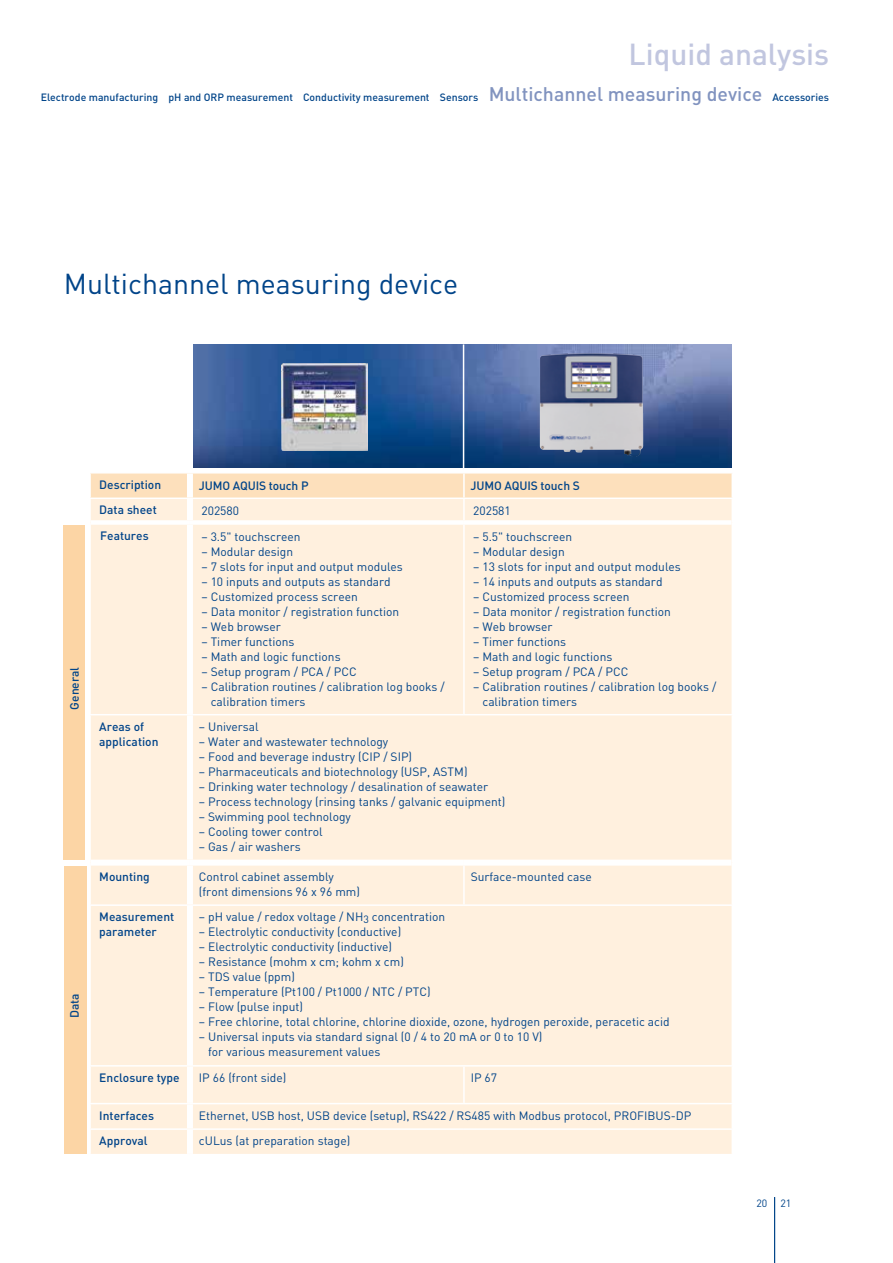
<style>
.page{position:relative;width:893px;height:1263px;background:#fff}
.page>*{position:absolute;margin:0;border:0;box-sizing:border-box;transform-origin:0 0}
.t1{font:500 30px "DIN Pro";color:#c1c6df}
.t2{font:28.5px "DIN Pro";color:#004489}
.t3{font:12px/15px "DIN Pro";color:#004489}
.t4{font:500 12px/15px "DIN Pro";color:#004489}
.t5{font:500 10.5px "DIN Pro";color:#004489}
.t6{font:10.5px "DIN Pro";color:#004489}
.s1{font-size:19.5px;color:#8193bf}
</style>
<div class="page">
<div style="left:91px;top:525px;width:641px;height:629px;background:#fff0de"></div>
<svg style="left:90px;top:473px;width:642px;height:47px;background:#fde8ce"></svg>
<hr style="left:463px;top:525px;width:2px;height:189px;background:#fff">
<hr style="left:89px;top:714px;width:101px;height:1px;background:#fff">
<hr style="left:190px;top:714px;width:274px;height:1px;background:#fff">
<hr style="left:464px;top:714px;width:269px;height:1px;background:#fff">
<hr style="left:463px;top:866px;width:2px;height:38px;background:#fff">
<hr style="left:89px;top:904px;width:101px;height:2px;background:#fff">
<hr style="left:190px;top:904px;width:274px;height:2px;background:#fff">
<hr style="left:464px;top:904px;width:269px;height:2px;background:#fff">
<hr style="left:89px;top:1065px;width:101px;height:1px;background:#fff">
<hr style="left:190px;top:1065px;width:274px;height:1px;background:#fff">
<hr style="left:464px;top:1065px;width:269px;height:1px;background:#fff">
<hr style="left:89px;top:1103px;width:101px;height:1px;background:#fff">
<hr style="left:190px;top:1103px;width:274px;height:1px;background:#fff">
<hr style="left:464px;top:1103px;width:269px;height:1px;background:#fff">
<hr style="left:89px;top:1128px;width:101px;height:2px;background:#fff">
<hr style="left:190px;top:1128px;width:274px;height:2px;background:#fff">
<hr style="left:464px;top:1128px;width:269px;height:2px;background:#fff">
<div style="left:187px;top:473px;width:6px;height:24px;background:#fff"></div>
<div style="left:187px;top:499px;width:6px;height:21px;background:#fff"></div>
<div style="left:187px;top:525px;width:6px;height:189px;background:#fff"></div>
<div style="left:187px;top:715px;width:6px;height:145px;background:#fff"></div>
<div style="left:187px;top:866px;width:6px;height:38px;background:#fff"></div>
<div style="left:187px;top:906px;width:6px;height:159px;background:#fff"></div>
<div style="left:187px;top:1066px;width:6px;height:37px;background:#fff"></div>
<div style="left:187px;top:1104px;width:6px;height:24px;background:#fff"></div>
<div style="left:187px;top:1130px;width:6px;height:24px;background:#fff"></div>
<div style="left:91px;top:860px;width:99px;height:6px;background:#fff"></div>
<div style="left:190px;top:860px;width:274px;height:6px;background:#fff"></div>
<div style="left:464px;top:860px;width:268px;height:6px;background:#fff"></div>
<hr style="left:463px;top:1066px;width:2px;height:37px;background:#fff">
<img style="left:193px;top:344px;width:538px;height:124px">
<hr style="left:463px;top:344px;width:1px;height:127px;background:#fff">
<div style="left:64px;top:866px;width:22px;height:288px;background:#fcd5a5"></div>
<div style="left:64px;top:525px;width:21px;height:335px;background:#fcd5a5"></div>
<img style="left:281px;top:364px;width:87px;height:86px">
<img style="left:540px;top:353px;width:104px;height:104px">
<hr style="left:774px;top:1197px;width:1px;height:66px;background:#004489">
<h1 class="t1" style="left:629px;top:30px;width:202px">Liquid analysis</h1>
<p class="t5" style="left:41px;top:88px;width:790px">Electrode manufacturing pH and ORP measurement Conductivity measurement Sensors <span class="s1">Multichannel measuring device</span> Accessories</p>
<h2 class="t2" style="left:64px;top:261px;width:396px">Multichannel measuring device</h2>
<p class="t4" style="left:66px;top:710px;width:44px;rotate:-90deg">General</p>
<p class="t4" style="left:66px;top:1018px;width:26px;rotate:-90deg">Data</p>
<p class="t4" style="left:99px;top:475px;width:63px">Description</p>
<p class="t4" style="left:199px;top:476px;width:111px">JUMO AQUIS touch P</p>
<p class="t4" style="left:471px;top:476px;width:111px">JUMO AQUIS touch S</p>
<p class="t4" style="left:99px;top:501px;width:59px">Data sheet</p>
<p class="t3" style="left:201px;top:502px;width:39px">202580</p>
<p class="t3" style="left:473px;top:502px;width:39px">202581</p>
<p class="t4" style="left:100px;top:527px;width:50px">Features</p>
<p class="t3" style="left:201px;top:528px;width:101px">– 3.5" touchscreen</p>
<p class="t3" style="left:201px;top:543px;width:93px">– Modular design</p>
<p class="t3" style="left:201px;top:558px;width:203px">– 7 slots for input and output modules</p>
<p class="t3" style="left:201px;top:573px;width:191px">– 10 inputs and outputs as standard</p>
<p class="t3" style="left:201px;top:588px;width:158px">– Customized process screen</p>
<p class="t3" style="left:201px;top:603px;width:199px">– Data monitor / registration function</p>
<p class="t3" style="left:201px;top:618px;width:81px">– Web browser</p>
<p class="t3" style="left:201px;top:633px;width:94px">– Timer functions</p>
<p class="t3" style="left:201px;top:648px;width:141px">– Math and logic functions</p>
<p class="t3" style="left:201px;top:663px;width:157px">– Setup program / PCA / PCC</p>
<p class="t3" style="left:211px;top:678px;width:235px;text-indent:-9px">– Calibration routines / calibration log books / calibration timers</p>
<p class="t3" style="left:473px;top:528px;width:101px">– 5.5" touchscreen</p>
<p class="t3" style="left:473px;top:543px;width:93px">– Modular design</p>
<p class="t3" style="left:473px;top:558px;width:209px">– 13 slots for input and output modules</p>
<p class="t3" style="left:473px;top:573px;width:191px">– 14 inputs and outputs as standard</p>
<p class="t3" style="left:473px;top:588px;width:158px">– Customized process screen</p>
<p class="t3" style="left:473px;top:603px;width:199px">– Data monitor / registration function</p>
<p class="t3" style="left:473px;top:618px;width:81px">– Web browser</p>
<p class="t3" style="left:473px;top:633px;width:94px">– Timer functions</p>
<p class="t3" style="left:473px;top:648px;width:141px">– Math and logic functions</p>
<p class="t3" style="left:473px;top:663px;width:157px">– Setup program / PCA / PCC</p>
<p class="t3" style="left:482px;top:678px;width:236px;text-indent:-9px">– Calibration routines / calibration log books / calibration timers</p>
<p class="t4" style="left:99px;top:717px;width:61px">Areas of application</p>
<p class="t3" style="left:199px;top:718px;width:61px">– Universal</p>
<p class="t3" style="left:199px;top:733px;width:191px">– Water and wastewater technology</p>
<p class="t3" style="left:199px;top:748px;width:215px">– Food and beverage industry (CIP / SIP)</p>
<p class="t3" style="left:199px;top:763px;width:270px">– Pharmaceuticals and biotechnology (USP, ASTM)</p>
<p class="t3" style="left:199px;top:778px;width:291px">– Drinking water technology / desalination of seawater</p>
<p class="t3" style="left:199px;top:793px;width:308px">– Process technology (rinsing tanks / galvanic equipment)</p>
<p class="t3" style="left:199px;top:808px;width:154px">– Swimming pool technology</p>
<p class="t3" style="left:199px;top:823px;width:125px">– Cooling tower control</p>
<p class="t3" style="left:199px;top:838px;width:103px">– Gas / air washers</p>
<p class="t4" style="left:99px;top:868px;width:52px">Mounting</p>
<p class="t3" style="left:199px;top:868px;width:163px">Control cabinet assembly (front dimensions 96 x 96 mm)</p>
<p class="t3" style="left:471px;top:868px;width:123px">Surface-mounted case</p>
<p class="t4" style="left:99px;top:908px;width:77px">Measurement parameter</p>
<p class="t3" style="left:199px;top:908px;width:248px">– pH value / redox voltage / NH<sub>3</sub> concentration</p>
<p class="t3" style="left:199px;top:923px;width:204px">– Electrolytic conductivity (conductive)</p>
<p class="t3" style="left:199px;top:938px;width:195px">– Electrolytic conductivity (inductive)</p>
<p class="t3" style="left:199px;top:953px;width:206px">– Resistance (mohm x cm; kohm x cm)</p>
<p class="t3" style="left:199px;top:968px;width:98px">– TDS value (ppm)</p>
<p class="t3" style="left:199px;top:983px;width:233px">– Temperature (Pt100 / Pt1000 / NTC / PTC)</p>
<p class="t3" style="left:199px;top:998px;width:106px">– Flow (pulse input)</p>
<p class="t3" style="left:199px;top:1013px;width:472px">– Free chlorine, total chlorine, chlorine dioxide, ozone, hydrogen peroxide, peracetic acid</p>
<p class="t3" style="left:208px;top:1028px;width:336px;text-indent:-9px">– Universal inputs via standard signal (0 / 4 to 20 mA or 0 to 10 V) for various measurement values</p>
<p class="t4" style="left:99px;top:1068px;width:82px">Enclosure type</p>
<p class="t3" style="left:199px;top:1069px;width:89px">IP 66 (front side)</p>
<p class="t3" style="left:471px;top:1069px;width:28px">IP 67</p>
<p class="t4" style="left:99px;top:1106px;width:56px">Interfaces</p>
<p class="t3" style="left:199px;top:1106px;width:494px">Ethernet, USB host, USB device (setup), RS422 / RS485 with Modbus protocol, PROFIBUS-DP</p>
<p class="t4" style="left:99px;top:1132px;width:50px">Approval</p>
<p class="t3" style="left:199px;top:1132px;width:153px">cULus (at preparation stage)</p>
<p class="t6" style="left:756px;top:1195px;width:36px">20 21</p>
</div>
